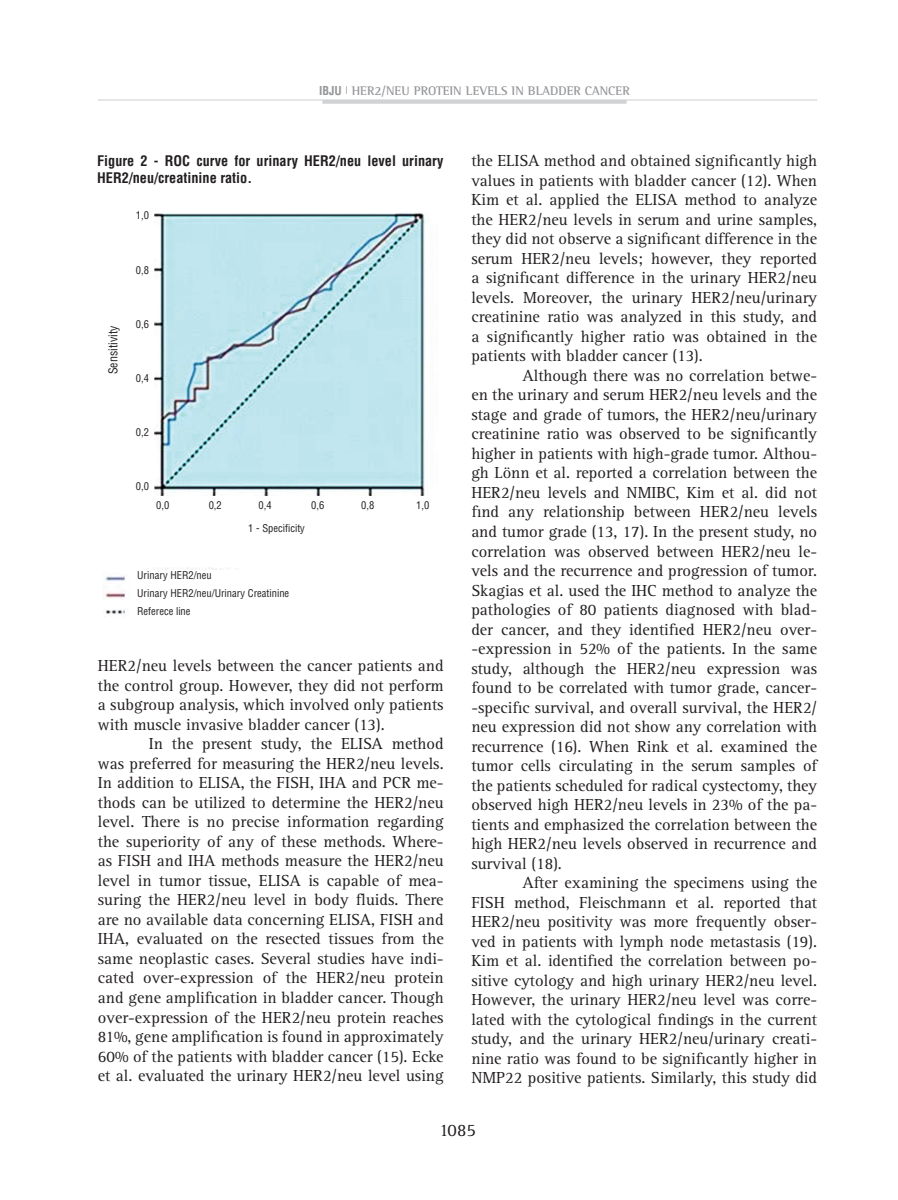
<style>
.page{position:relative;width:898px;height:1200px;background:#fff}
.page>*{position:absolute;margin:0;border:0;box-sizing:border-box;transform-origin:0 0}
.t1{font:18px "Rotis Serif";color:#231f20}
.t2{font:16.5px/19.5px "Rotis Serif";color:#231f20;text-align:justify}
.t3{font:700 condensed 14.25px/17.1px "Helvetica";color:#231f20}
.t4{font:700 12.75px "Rotis Semi Serif";color:#939598}
.t5{font:condensed 12px "Helvetica";color:#231f20}
.t6{font:condensed 10.5px/18px "Helvetica";color:#231f20}
.s1{font-family:"Helvetica";font-stretch:condensed;font-size:12px}
</style>
<div class="page">
<hr style="left:98px;top:99px;width:718px;height:2px;background:#dcdddf">
<hr style="left:322px;top:100px;width:304px;height:4px;background:#d1d2d4">
<img style="left:154px;top:213px;width:271px;height:282px">
<img style="left:103px;top:567px;width:133px;height:47px">
<div style="left:137px;top:570px;width:208px;height:54px;background:#fff"></div>
<p class="t4" style="left:319px;top:83px;width:305px"><span class="s1">ibju</span> <sup>|</sup> HER2/NEU PROTEIN LEVELS IN BLADDER CANCER</p>
<p class="t3" style="left:97px;top:152px;width:348px">Figure 2 - ROC curve for urinary HER2/neu level urinary<br>HER2/neu/creatinine ratio.</p>
<p class="t6" style="left:136px;top:206px;width:15px">1,0</p>
<p class="t6" style="left:136px;top:260px;width:15px">0,8</p>
<p class="t5" style="left:106px;top:374px;width:50px;rotate:-90deg">Sensitivity</p>
<p class="t6" style="left:136px;top:314px;width:15px">0,6</p>
<p class="t6" style="left:136px;top:368px;width:15px">0,4</p>
<p class="t6" style="left:136px;top:422px;width:15px">0,2</p>
<p class="t6" style="left:136px;top:476px;width:15px">0,0</p>
<p class="t6" style="left:156px;top:496px;width:15px">0,0</p>
<p class="t6" style="left:209px;top:496px;width:15px">0,2</p>
<p class="t6" style="left:258px;top:496px;width:15px">0,4</p>
<p class="t6" style="left:311px;top:496px;width:15px">0,6</p>
<p class="t6" style="left:361px;top:496px;width:15px">0,8</p>
<p class="t6" style="left:416px;top:496px;width:15px">1,0</p>
<p class="t6" style="left:248px;top:518px;width:58px">1 - Specificity</p>
<p class="t6" style="left:137px;top:566px;width:153px">Urinary HER2/neu<br>Urinary HER2/neu/Urinary Creatinine<br>Referece line</p>
<p class="t2" style="left:98px;top:656px;width:347px">HER2/neu levels between the cancer patients and the control group. However, they did not perform a subgroup analysis, which involved only patients with muscle invasive bladder cancer (13).</p>
<p class="t2" style="left:98px;top:734px;width:347px;text-indent:51px">In the present study, the ELISA method was preferred for measuring the HER2/neu levels.<br>In addition to ELISA, the FISH, IHA and PCR me&shy;thods can be utilized to determine the HER2/neu level. There is no precise information regarding the superiority of any of these methods. Where&shy;as FISH and IHA methods measure the HER2/neu level in tumor tissue, ELISA is capable of mea&shy;suring the HER2/neu level in body fluids. There are no available data concerning ELISA, FISH and IHA, evaluated on the resected tissues from the same neoplastic cases. Several studies have indi&shy;cated over-expression of the HER2/neu protein and gene amplification in bladder cancer. Though over-expression of the HER2/neu protein reaches 81%, gene amplification is found in approximately 60% of the patients with bladder cancer (15). Ecke et al. evaluated the urinary HER2/neu level using</p>
<p class="t2" style="left:471px;top:151px;width:347px">the ELISA method and obtained significantly high values in patients with bladder cancer (12). When Kim et al. applied the ELISA method to analyze the HER2/neu levels in serum and urine samples, they did not observe a significant difference in the serum HER2/neu levels; however, they reported a significant difference in the urinary HER2/neu levels. Moreover, the urinary HER2/neu/urinary creatinine ratio was analyzed in this study, and a significantly higher ratio was obtained in the patients with bladder cancer (13).</p>
<p class="t2" style="left:471px;top:366px;width:347px;text-indent:51px">Although there was no correlation betwe&shy;en the urinary and serum HER2/neu levels and the stage and grade of tumors, the HER2/neu/urinary creatinine ratio was observed to be significantly higher in patients with high-grade tumor. Althou&shy;gh Lönn et al. reported a correlation between the HER2/neu levels and NMIBC, Kim et al. did not find any relationship between HER2/neu levels and tumor grade (13, 17). In the present study, no correlation was observed between HER2/neu le&shy;vels and the recurrence and progression of tumor.<br>Skagias et al. used the IHC method to analyze the pathologies of 80 patients diagnosed with blad&shy;der cancer, and they identified HER2/neu over--expression in 52% of the patients. In the same study, although the HER2/neu expression was found to be correlated with tumor grade, cancer--specific survival, and overall survival, the HER2/ neu expression did not show any correlation with recurrence (16). When Rink et al. examined the tumor cells circulating in the serum samples of the patients scheduled for radical cystectomy, they observed high HER2/neu levels in 23% of the pa&shy;tients and emphasized the correlation between the high HER2/neu levels observed in recurrence and survival (18).</p>
<p class="t2" style="left:471px;top:873px;width:347px;text-indent:51px">After examining the specimens using the FISH method, Fleischmann et al. reported that HER2/neu positivity was more frequently obser&shy;ved in patients with lymph node metastasis (19).<br>Kim et al. identified the correlation between po&shy;sitive cytology and high urinary HER2/neu level.<br>However, the urinary HER2/neu level was corre&shy;lated with the cytological findings in the current study, and the urinary HER2/neu/urinary creati&shy;nine ratio was found to be significantly higher in NMP22 positive patients. Similarly, this study did</p>
<p class="t1" style="left:439px;top:1119px;width:38px">1085</p>
</div>
